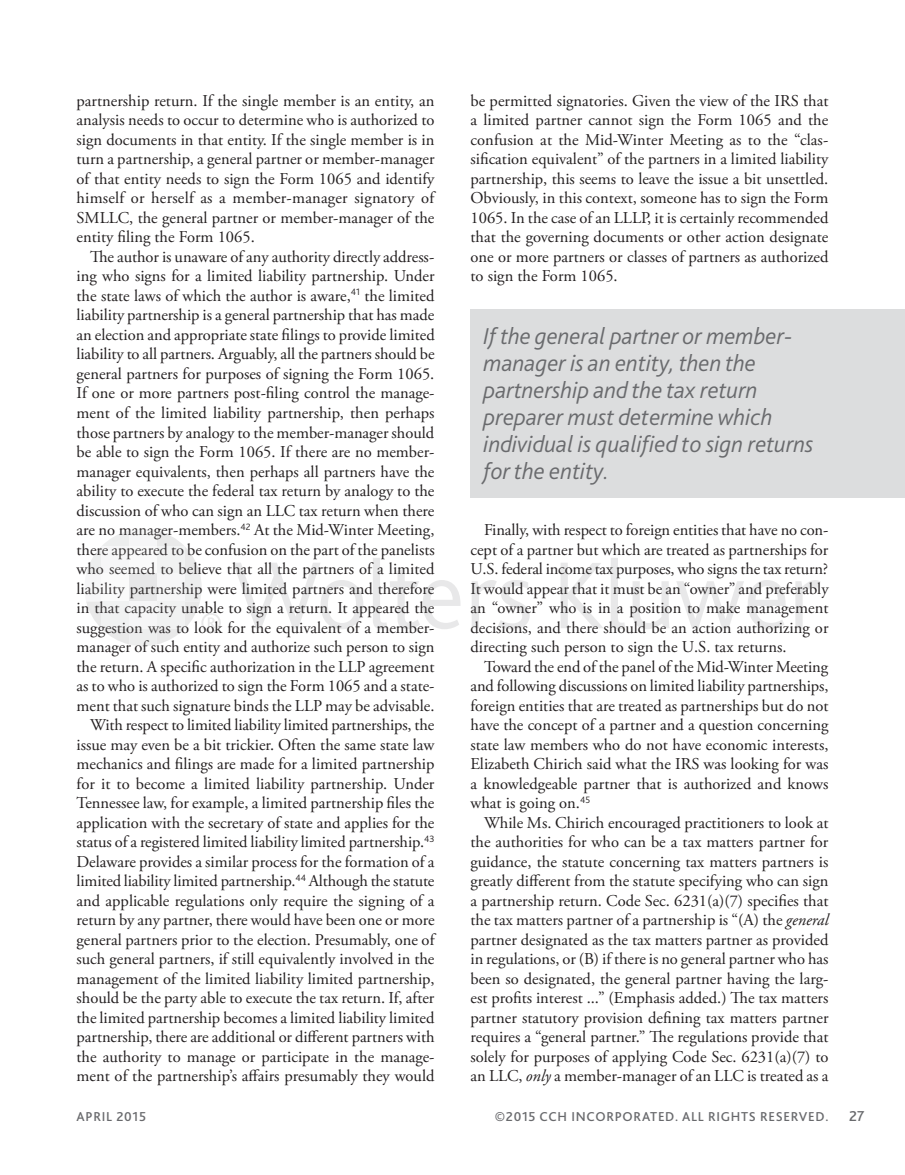
<style>
.page{position:relative;width:905px;height:1175px;background:#fff}
.page>*{position:absolute;margin:0;border:0;box-sizing:border-box;transform-origin:0 0}
.Pull_Quote_A{font:italic 300 24px/27px "Bliss 2";color:#696a6d}
.Body_A{font:16.5px/19.5px "Adobe Garamond Pro";color:#231f20;text-align:justify}
.t1{font:500 15px "Bliss 2";color:#696a6d}
.t2{font:500 13.5px "Bliss 2";letter-spacing:.05em;color:#696a6d}
.s1{font-style:italic}
</style>
<div class="page">
<div style="left:470px;top:309px;width:434px;height:188px;background:#dcddde"></div>
<svg style="left:233px;top:563px;width:130px;height:66px"></svg>
<svg style="left:373px;top:558px;width:87px;height:71px"></svg>
<svg style="left:472px;top:580px;width:57px;height:49px"></svg>
<svg style="left:561px;top:563px;width:42px;height:65px"></svg>
<svg style="left:611px;top:558px;width:14px;height:71px"></svg>
<svg style="left:633px;top:581px;width:36px;height:48px"></svg>
<svg style="left:676px;top:580px;width:109px;height:49px"></svg>
<svg style="left:795px;top:580px;width:25px;height:48px"></svg>
<svg style="left:86px;top:531px;width:135px;height:115px"></svg>
<p class="Body_A" style="left:76px;top:91px;width:359px">partnership return. If the single member is an entity, an analysis needs to occur to determine who is authorized to sign documents in that entity. If the single member is in turn a partnership, a general partner or member-manager of that entity needs to sign the Form 1065 and identify himself or herself as a member-manager signatory of SMLLC, the general partner or member-manager of the entity filing the Form 1065.</p>
<p class="Body_A" style="left:76px;top:247px;width:360px;text-indent:14px">The author is unaware of any authority directly address&shy;ing who signs for a limited liability partnership. Under the state laws of which the author is aware,<sup>41</sup> the limited liability partnership is a general partnership that has made an election and appropriate state filings to provide limited liability to all partners. Arguably, all the partners should be general partners for purposes of signing the Form 1065.<br>If one or more partners post-filing control the manage&shy;ment of the limited liability partnership, then perhaps those partners by analogy to the member-manager should be able to sign the Form 1065. If there are no member&shy;manager equivalents, then perhaps all partners have the ability to execute the federal tax return by analogy to the discussion of who can sign an LLC tax return when there are no manager-members.<sup>42</sup> At the Mid-Winter Meeting, there appeared to be confusion on the part of the panelists who seemed to believe that all the partners of a limited liability partnership were limited partners and therefore in that capacity unable to sign a return. It appeared the suggestion was to look for the equivalent of a member&shy;manager of such entity and authorize such person to sign the return. A specific authorization in the LLP agreement as to who is authorized to sign the Form 1065 and a state&shy;ment that such signature binds the LLP may be advisable.</p>
<p class="Body_A" style="left:76px;top:715px;width:359px;text-indent:14px">With respect to limited liability limited partnerships, the issue may even be a bit trickier. Often the same state law mechanics and filings are made for a limited partnership for it to become a limited liability partnership. Under Tennessee law, for example, a limited partnership files the application with the secretary of state and applies for the status of a registered limited liability limited partnership.<sup>43<br></sup>Delaware provides a similar process for the formation of a limited liability limited partnership.<sup>44</sup> Although the statute and applicable regulations only require the signing of a return by any partner, there would have been one or more general partners prior to the election. Presumably, one of such general partners, if still equivalently involved in the management of the limited liability limited partnership, should be the party able to execute the tax return. If, after the limited partnership becomes a limited liability limited partnership, there are additional or different partners with the authority to manage or participate in the manage&shy;ment of the partnership’s affairs presumably they would</p>
<p class="Body_A" style="left:470px;top:91px;width:359px">be permitted signatories. Given the view of the IRS that a limited partner cannot sign the Form 1065 and the confusion at the Mid-Winter Meeting as to the “clas&shy;sification equivalent” of the partners in a limited liability partnership, this seems to leave the issue a bit unsettled.<br>Obviously, in this context, someone has to sign the Form 1065. In the case of an LLLP, it is certainly recommended that the governing documents or other action designate one or more partners or classes of partners as authorized to sign the Form 1065.</p>
<p class="Pull_Quote_A" style="left:483px;top:322px;width:331px">If the general partner or member&shy;manager is an entity, then the partnership and the tax return preparer must determine which individual is qualified to sign returns for the entity.</p>
<p class="Body_A" style="left:470px;top:520px;width:359px;text-indent:14px">Finally, with respect to foreign entities that have no con&shy;cept of a partner but which are treated as partnerships for U.S. federal income tax purposes, who signs the tax return?<br>It would appear that it must be an “owner” and preferably an “owner” who is in a position to make management decisions, and there should be an action authorizing or directing such person to sign the U.S. tax returns.</p>
<p class="Body_A" style="left:470px;top:657px;width:359px;text-indent:14px">Toward the end of the panel of the Mid-Winter Meeting and following discussions on limited liability partnerships, foreign entities that are treated as partnerships but do not have the concept of a partner and a question concerning state law members who do not have economic interests, Elizabeth Chirich said what the IRS was looking for was a knowledgeable partner that is authorized and knows what is going on.<sup>45</sup></p>
<p class="Body_A" style="left:470px;top:813px;width:359px;text-indent:14px">While Ms. Chirich encouraged practitioners to look at the authorities for who can be a tax matters partner for guidance, the statute concerning tax matters partners is greatly different from the statute specifying who can sign a partnership return. Code Sec. 6231(a)(7) specifies that the tax matters partner of a partnership is “(A) the <span class="s1">general </span>partner designated as the tax matters partner as provided in regulations, or (B) if there is no general partner who has been so designated, the general partner having the larg&shy;est profits interest ...” (Emphasis added.) The tax matters partner statutory provision defining tax matters partner requires a “general partner.” The regulations provide that solely for purposes of applying Code Sec. 6231(a)(7) to an LLC, <span class="s1">only</span> a member-manager of an LLC is treated as a</p>
<p class="t2" style="left:76px;top:1108px;width:71px">APRIL 2015</p>
<p class="t2" style="left:495px;top:1108px;width:335px">©2015 CCH INCORPORATED. ALL RIGHTS RESERVED.</p>
<p class="t1" style="left:849px;top:1106px;width:17px">27</p>
</div>
